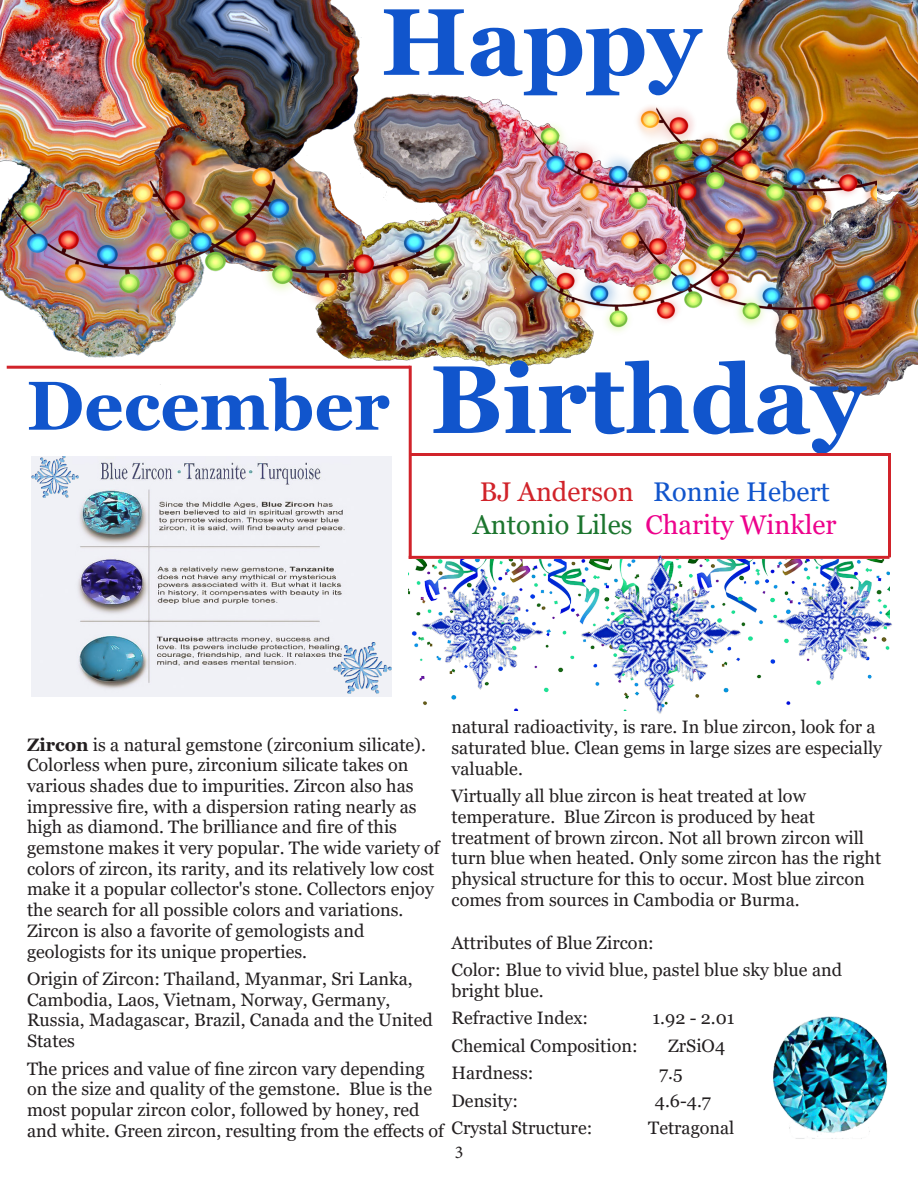
<style>
.page{position:relative;width:918px;height:1188px;background:#fff}
.page>*{position:absolute;margin:0;border:0;box-sizing:border-box;transform-origin:0 0}
.t1{font:700 96px "Georgia";color:#15c}
.t2{font:700 94.5px "Georgia";color:#15c}
.t3{font:700 69px "Georgia";color:#15c}
.t4{font:27px "Georgia";color:#ed028c}
.t5{font:27px "Georgia";color:#15c}
.t6{font:18px/20.7px "Georgia";color:#231f20}
.t7{font:18px "Minion Pro";color:#231f20}
.s1{color:#d1232a}
.s2{color:#1c752e}
.s3{font-weight:700}
</style>
<div class="page">
<img style="left:0;top:0;width:918px;height:434px">
<img style="left:423px;top:559px;width:368px;height:152px">
<hr style="left:7px;top:366px;width:403px;height:3px;background:#d1232a">
<hr style="left:409px;top:366px;width:3px;height:193px;background:#d1232a">
<hr style="left:410px;top:453px;width:481px;height:3px;background:#d1232a">
<hr style="left:409px;top:556px;width:481px;height:3px;background:#d1232a">
<hr style="left:888px;top:453px;width:3px;height:104px;background:#d1232a">
<img style="left:31px;top:456px;width:361px;height:240px">
<img style="left:574px;top:555px;width:174px;height:159px">
<img style="left:409px;top:559px;width:143px;height:142px">
<img style="left:765px;top:557px;width:127px;height:136px">
<img style="left:31px;top:456px;width:48px;height:42px">
<img style="left:334px;top:643px;width:58px;height:50px">
<img style="left:773px;top:1016px;width:115px;height:123px">
<img style="left:507px;top:191px;width:403px;height:169px">
<img style="left:0;top:135px;width:465px;height:195px">
<img style="left:523px;top:89px;width:353px;height:154px">
<p class="t2" style="left:381px;top:-19px;width:322px">Happy</p>
<p class="t3" style="left:27px;top:361px;width:365px">December</p>
<p class="t1" style="left:430px;top:338px;width:436px">Birthday</p>
<p class="t5" style="left:480px;top:476px;width:352px"><span class="s1">BJ Anderson</span> Ronnie Hebert</p>
<p class="t4" style="left:473px;top:508px;width:365px"><span class="s2">Antonio Liles</span> Charity Winkler</p>
<p class="t6" style="left:452px;top:717px;width:432px">natural radioactivity, is rare. In blue zircon, look for a saturated blue. Clean gems in large sizes are especially valuable.</p>
<p class="t6" style="left:452px;top:786px;width:431px">Virtually all blue zircon is heat treated at low temperature. Blue Zircon is produced by heat treatment of brown zircon. Not all brown zircon will turn blue when heated. Only some zircon has the right physical structure for this to occur. Most blue zircon comes from sources in Cambodia or Burma.</p>
<p class="t6" style="left:452px;top:932px;width:204px">Attributes of Blue Zircon:</p>
<p class="t6" style="left:452px;top:960px;width:392px">Color: Blue to vivid blue, pastel blue sky blue and bright blue.</p>
<p class="t6" style="left:452px;top:1008px;width:138px">Refractive Index:</p>
<p class="t6" style="left:653px;top:1008px;width:83px">1.92 - 2.01</p>
<p class="t6" style="left:452px;top:1036px;width:188px">Chemical Composition:</p>
<p class="t6" style="left:668px;top:1036px;width:59px">ZrSiO4</p>
<p class="t6" style="left:452px;top:1063px;width:83px">Hardness:</p>
<p class="t6" style="left:659px;top:1063px;width:25px">7.5</p>
<p class="t6" style="left:452px;top:1090px;width:68px">Density:</p>
<p class="t6" style="left:655px;top:1090px;width:58px">4.6-4.7</p>
<p class="t6" style="left:452px;top:1118px;width:142px">Crystal Structure:</p>
<p class="t6" style="left:648px;top:1118px;width:88px">Tetragonal</p>
<p class="t6" style="left:27px;top:734px;width:414px"><span class="s3">Zircon</span> is a natural gemstone (zirconium silicate).<br>Colorless when pure, zirconium silicate takes on various shades due to impurities. Zircon also has impressive fire, with a dispersion rating nearly as high as diamond. The brilliance and fire of this gemstone makes it very popular. The wide variety of colors of zircon, its rarity, and its relatively low cost make it a popular collector's stone. Collectors enjoy the search for all possible colors and variations.<br>Zircon is also a favorite of gemologists and geologists for its unique properties.</p>
<p class="t6" style="left:27px;top:969px;width:407px">Origin of Zircon: Thailand, Myanmar, Sri Lanka, Cambodia, Laos, Vietnam, Norway, Germany, Russia, Madagascar, Brazil, Canada and the United States</p>
<p class="t6" style="left:27px;top:1058px;width:419px">The prices and value of fine zircon vary depending on the size and quality of the gemstone. Blue is the most popular zircon color, followed by honey, red and white. Green zircon, resulting from the effects of</p>
<p class="t7" style="left:455px;top:1140px;width:10px">3</p>
</div>
